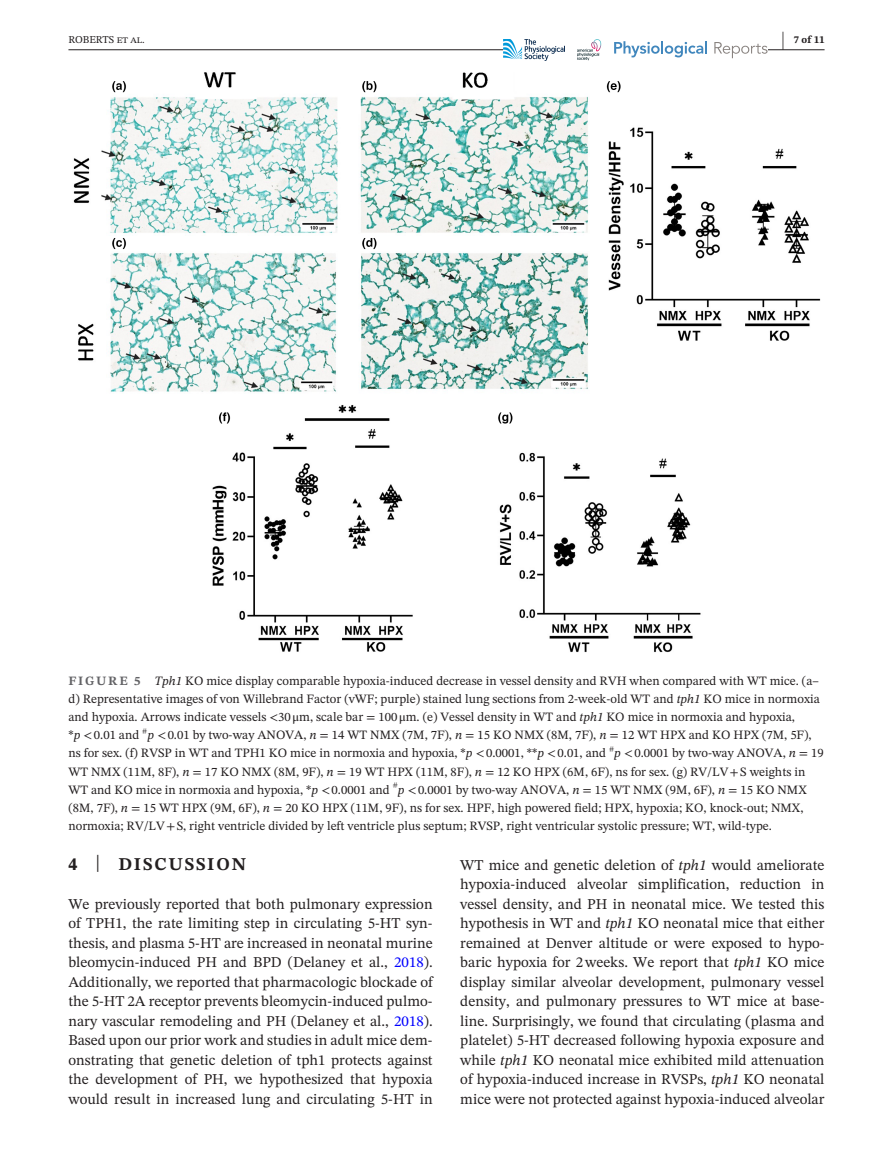
<style>
.page{position:relative;width:893px;height:1174px;background:#fff}
.page>*{position:absolute;margin:0;border:0;box-sizing:border-box;transform-origin:0 0}
.t1{font:700 21px "STIX Two Text";color:#231f20;scale:.42 1}
.t2{font:700 18px "STIX Two Text";letter-spacing:.1em;color:#231f20}
.t3{font:15px/19.5px "STIX Two Text";color:#231f20;text-align:justify}
.t4{font:12.75px/18px "STIX Two Text";color:#231f20}
.t5{font:10.5px "STIX Two Text";color:#231f20}
.t6{font:700 10.5px "STIX Two Text";color:#231f20}
.t7{font:8.85px "STIX Two Text";color:#231f20}
.s1{font-weight:700;color:#636366}
.s2{font-style:italic}
.s3{font-family:"STIX"}
.s4{font-weight:400;font-size:23.7px}
.s5{color:#00f}
</style>
<div class="page">
<hr style="left:68px;top:49px;width:756px;height:1px;background:#231f20">
<div style="left:503px;top:39px;width:264px;height:21px;background:#fff"></div>
<svg style="left:577px;top:39px;width:24px;height:21px"></svg>
<img style="left:503px;top:39px;width:62px;height:21px">
<svg style="left:614px;top:41px;width:93px;height:16px"></svg>
<svg style="left:714px;top:42px;width:53px;height:16px"></svg>
<img style="left:73px;top:72px;width:748px;height:581px">
<h1 class="t1" style="left:782px;top:24px;width:8px">|</h1>
<p class="t5" style="left:68px;top:32px;width:78px">ROBERTS et al.</p>
<p class="t6" style="left:794px;top:32px;width:32px">7 of 11</p>
<p class="t4" style="left:68px;top:672px;width:753px"><span class="s1">FIGURE 5</span> <span class="s2">Tph1</span> KO mice display comparable hypoxia-induced decrease in vessel density and RVH when compared with WT mice. (a– d) Representative images of von Willebrand Factor (vWF; purple) stained lung sections from 2-week-old WT and <span class="s2">tph1</span> KO mice in normoxia and hypoxia. Arrows indicate vessels <span class="s3">&lt;</span>30<span class="s3">μ</span>m, scale bar <span class="s3">=</span> 100<span class="s3">μ</span>m. (e) Vessel density in WT and <span class="s2">tph1</span> KO mice in normoxia and hypoxia,<br>*<span class="s2">p</span> <span class="s3">&lt;</span>0.01 and</p>
<p class="t7" style="left:142px;top:724px;width:7px">#</p>
<p class="t4" style="left:68px;top:726px;width:745px;text-indent:79px"><span class="s2">p</span> <span class="s3">&lt;</span>0.01 by two-way ANOVA, <span class="s2">n</span> <span class="s3">=</span> 14 WT NMX (7M, 7F), <span class="s2">n</span> <span class="s3">=</span> 15 KO NMX (8M, 7F), <span class="s2">n</span> <span class="s3">=</span> 12 WT HPX and KO HPX (7M, 5F), ns for sex. (f) RVSP in WT and TPH1 KO mice in normoxia and hypoxia, *<span class="s2">p</span> <span class="s3">&lt;</span>0.0001, **<span class="s2">p</span> <span class="s3">&lt;</span>0.01, and</p>
<p class="t7" style="left:609px;top:742px;width:7px">#</p>
<p class="t4" style="left:68px;top:744px;width:757px;text-indent:546px"><span class="s2">p</span> <span class="s3">&lt;</span>0.0001 by two-way ANOVA, <span class="s2">n</span> <span class="s3">=</span> 19<br>WT NMX (11M, 8F), <span class="s2">n</span> <span class="s3">=</span> 17 KO NMX (8M, 9F), <span class="s2">n</span> <span class="s3">=</span> 19 WT HPX (11M, 8F), <span class="s2">n</span> <span class="s3">=</span> 12 KO HPX (6M, 6F), ns for sex. (g) RV/LV<span class="s3">+</span>S weights in WT and KO mice in normoxia and hypoxia, *<span class="s2">p</span> <span class="s3">&lt;</span>0.0001 and <sup>#</sup><span class="s2">p</span> <span class="s3">&lt;</span>0.0001 by two-way ANOVA, <span class="s2">n</span> <span class="s3">=</span> 15 WT NMX (9M, 6F), <span class="s2">n</span> <span class="s3">=</span> 15 KO NMX (8M, 7F), <span class="s2">n</span> <span class="s3">=</span> 15 WT HPX (9M, 6F), <span class="s2">n</span> <span class="s3">=</span> 20 KO HPX (11M, 9F), ns for sex. HPF, high powered field; HPX, hypoxia; KO, knock-out; NMX, normoxia; RV/LV<span class="s3">+</span>S, right ventricle divided by left ventricle plus septum; RVSP, right ventricular systolic pressure; WT, wild-type.</p>
<p class="t2" style="left:68px;top:851px;width:179px">4 <span class="s4">|</span> DISCUSSION</p>
<p class="t3" style="left:68px;top:894px;width:366px">We previously reported that both pulmonary expression of TPH1, the rate limiting step in circulating 5-HT syn&shy;thesis, and plasma 5-HT are increased in neonatal murine bleomycin-induced PH and BPD (Delaney et al., <span class="s5">2018</span>).<br>Additionally, we reported that pharmacologic blockade of the 5-HT 2A receptor prevents bleomycin-induced pulmo&shy;nary vascular remodeling and PH (Delaney et al., <span class="s5">2018</span>).<br>Based upon our prior work and studies in adult mice dem&shy;onstrating that genetic deletion of tph1 protects against the development of PH, we hypothesized that hypoxia would result in increased lung and circulating 5-HT in</p>
<p class="t3" style="left:460px;top:855px;width:366px">WT mice and genetic deletion of <span class="s2">tph1</span> would ameliorate hypoxia-induced alveolar simplification, reduction in vessel density, and PH in neonatal mice. We tested this hypothesis in WT and <span class="s2">tph1</span> KO neonatal mice that either remained at Denver altitude or were exposed to hypo&shy;baric hypoxia for 2weeks. We report that <span class="s2">tph1</span> KO mice display similar alveolar development, pulmonary vessel density, and pulmonary pressures to WT mice at base&shy;line. Surprisingly, we found that circulating (plasma and platelet) 5-HT decreased following hypoxia exposure and while <span class="s2">tph1</span> KO neonatal mice exhibited mild attenuation of hypoxia-induced increase in RVSPs, <span class="s2">tph1</span> KO neonatal mice were not protected against hypoxia-induced alveolar</p>
</div>
